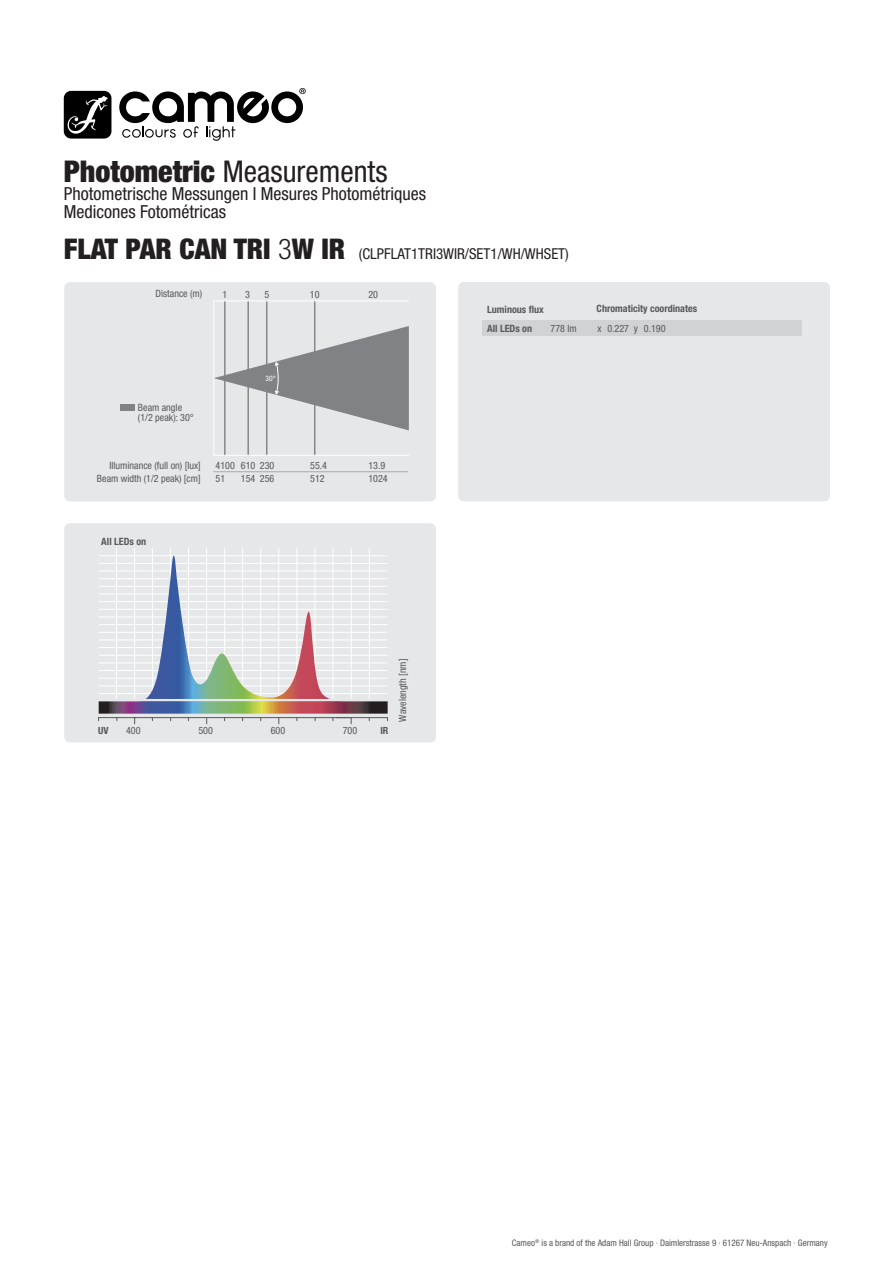
<style>
.page{position:relative;width:893px;height:1263px;background:#fff}
.page>*{position:absolute;margin:0;border:0;box-sizing:border-box;transform-origin:0 0}
.t1{font:condensed 30px "Helvetica Neue LT Std";color:#231f20}
.t2{font:condensed 18px/18px "Helvetica Neue LT Std";color:#231f20}
.t3{font:condensed 15px "Helvetica Neue LT Std";color:#231f20}
.t4{font:condensed 10.05px/13px "Helvetica Neue LT Std";color:#57585a}
.t5{font:700 condensed 10.05px "Helvetica Neue LT Std";color:#57585a}
.t6{font:700 condensed 9.9px "Helvetica Neue LT Std";color:#57585a}
.t7{font:condensed 9px "Helvetica Neue LT Std";color:#57585a}
.t8{font:condensed 7.5px "Helvetica Neue LT Std";color:#fff}
.s1{font-weight:900}
.s2{font-weight:900;font-size:28.5px}
.s3{font-weight:300;font-size:28.5px}
</style>
<div class="page">
<div style="left:458px;top:282px;width:372px;height:219px;background:#e6e7e9;border-radius:6px"></div>
<div style="left:64px;top:523px;width:372px;height:219px;background:#e6e7e9;border-radius:6px"></div>
<svg style="left:119px;top:88px;width:187px;height:53px"></svg>
<svg style="left:64px;top:91px;width:47px;height:48px;background:#2c2c2c"></svg>
<hr style="left:333px;top:548px;width:1px;height:153px;background:#fff">
<hr style="left:315px;top:548px;width:1px;height:153px;background:#fff">
<hr style="left:297px;top:548px;width:1px;height:153px;background:#fff">
<hr style="left:278px;top:548px;width:1px;height:153px;background:#fff">
<hr style="left:260px;top:548px;width:1px;height:153px;background:#fff">
<hr style="left:242px;top:548px;width:1px;height:153px;background:#fff">
<hr style="left:224px;top:548px;width:1px;height:153px;background:#fff">
<hr style="left:206px;top:548px;width:1px;height:153px;background:#fff">
<hr style="left:188px;top:548px;width:1px;height:153px;background:#fff">
<hr style="left:170px;top:548px;width:1px;height:153px;background:#fff">
<hr style="left:152px;top:548px;width:1px;height:153px;background:#fff">
<hr style="left:134px;top:548px;width:1px;height:153px;background:#fff">
<hr style="left:116px;top:548px;width:1px;height:153px;background:#fff">
<hr style="left:369px;top:548px;width:1px;height:153px;background:#fff">
<hr style="left:351px;top:548px;width:1px;height:153px;background:#fff">
<div style="left:134px;top:717px;width:218px;height:7px;border:1px solid #57585a"></div>
<hr style="left:336px;top:717px;width:52px;height:1px;background:#57585a">
<hr style="left:99px;top:717px;width:37px;height:1px;background:#57585a">
<div style="left:482px;top:320px;width:319px;height:16px;background:#d1d2d4"></div>
<div style="left:64px;top:282px;width:372px;height:219px;background:#e6e7e9;border-radius:6px"></div>
<div style="left:120px;top:404px;width:15px;height:7px;background:#808285"></div>
<hr style="left:224px;top:301px;width:1px;height:154px;background:#57585a">
<hr style="left:248px;top:301px;width:1px;height:154px;background:#57585a">
<hr style="left:266px;top:301px;width:1px;height:154px;background:#57585a">
<hr style="left:314px;top:301px;width:1px;height:154px;background:#57585a">
<hr style="left:214px;top:455px;width:195px;height:1px;background:#fff">
<hr style="left:214px;top:300px;width:195px;height:1px;background:#fff">
<hr style="left:213px;top:301px;width:1px;height:155px;background:#fff">
<svg style="left:214px;top:326px;width:195px;height:104px"></svg>
<svg style="left:99px;top:555px;width:289px;height:159px"></svg>
<hr style="left:98px;top:699px;width:289px;height:2px;background:#e6e7e9">
<hr style="left:213px;top:471px;width:195px;height:1px;background:#a8a9ad">
<h1 class="t1" style="left:64px;top:154px;width:325px"><span class="s1">Photometric</span> Measurements</h1>
<h2 class="t2" style="left:64px;top:185px;width:364px">Photometrische Messungen I Mesures Photométriques<br>Medicones Fotométricas</h2>
<h3 class="t3" style="left:64px;top:245px;width:507px"><span class="s2">FLAT PAR CAN TRI</span> <span class="s3">3</span><span class="s2">W IR</span> (CLPFLAT1TRI3WIR/SET1/WH/WHSET)</h3>
<p class="t4" style="left:156px;top:287px;width:48px">Distance (m)</p>
<p class="t4" style="left:222px;top:288px;width:6px">1</p>
<p class="t4" style="left:245px;top:288px;width:6px">3</p>
<p class="t4" style="left:264px;top:288px;width:6px">5</p>
<p class="t4" style="left:310px;top:288px;width:11px">10</p>
<p class="t4" style="left:368px;top:288px;width:11px">20</p>
<p class="t4" style="left:138px;top:402px;width:57px;line-height:10.5px">Beam angle (1/2 peak): 30°</p>
<p class="t4" style="left:97px;top:459px;width:105px;text-align:right">Illuminance (full on) [lux]<br>Beam width (1/2 peak) [cm]</p>
<p class="t8" style="left:265px;top:374px;width:12px">30°</p>
<p class="t4" style="left:216px;top:459px;width:21px">4100<br>51</p>
<p class="t4" style="left:241px;top:459px;width:35px">610 230<br>154 256</p>
<p class="t4" style="left:310px;top:459px;width:18px">55.4<br>512</p>
<p class="t4" style="left:368px;top:459px;width:21px">13.9<br>1024</p>
<p class="t5" style="left:101px;top:536px;width:46px">All LEDs on</p>
<p class="t6" style="left:98px;top:724px;width:12px">UV</p>
<p class="t6" style="left:380px;top:724px;width:10px">IR</p>
<p class="t4" style="left:126px;top:724px;width:16px">400</p>
<p class="t4" style="left:198px;top:724px;width:16px">500</p>
<p class="t4" style="left:271px;top:724px;width:16px">600</p>
<p class="t4" style="left:343px;top:724px;width:16px">700</p>
<p class="t4" style="left:396px;top:721px;width:64px;rotate:-90deg">Wavelength [nm]</p>
<p class="t5" style="left:487px;top:303px;width:58px">Luminous flux</p>
<p class="t5" style="left:597px;top:302px;width:102px">Chromaticity coordinates</p>
<p class="t4" style="left:551px;top:322px;width:28px">778 lm</p>
<p class="t4" style="left:597px;top:322px;width:70px">x 0.227 y 0.190</p>
<p class="t5" style="left:487px;top:322px;width:46px">All LEDs on</p>
<p class="t7" style="left:512px;top:1238px;width:317px">Cameo<sup>®</sup> is a brand of the Adam Hall Group · Daimlerstrasse 9 · 61267 Neu-Anspach · Germany</p>
</div>
